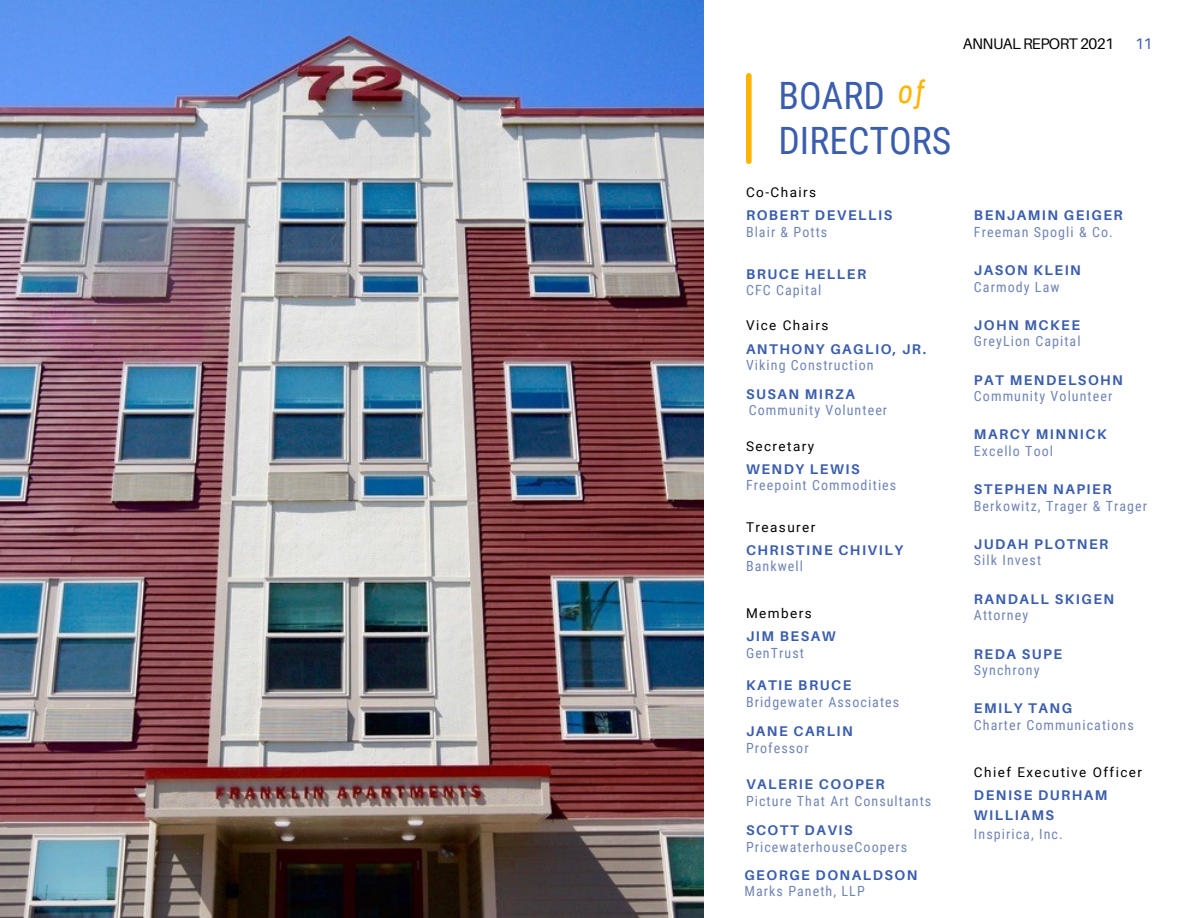
<style>
.page{position:relative;width:1188px;height:918px;background:#fff}
.page>*{position:absolute;margin:0;border:0;box-sizing:border-box;transform-origin:0 0}
.t1{font:37.65px "Roboto Condensed";color:#3a5dae}
.t2{font:italic 32.25px "Archivo Narrow";color:#ffb500}
.t3{font:15.3px "Aileron";letter-spacing:-.035em;color:#000}
.t4{font:15.3px "Aileron";color:#3a5dae}
.t5{font:13.95px "Roboto Condensed";letter-spacing:.075em;color:#7085b6}
.t6{font:700 13.95px/19.5px "Aileron";letter-spacing:.11em;color:#3a5dae}
.t7{font:13.5px "Roboto";letter-spacing:.11em;color:#000}
</style>
<div class="page">
<img style="left:0;top:0;width:703px;height:918px">
<div style="left:746px;top:76px;width:6px;height:85px;background:#ffb500"></div>
<p class="t2" style="left:898px;top:75px;width:27px">of</p>
<p class="t1" style="left:778px;top:74px;width:108px">BOARD</p>
<p class="t1" style="left:778px;top:119px;width:174px">DIRECTORS</p>
<p class="t7" style="left:746px;top:185px;width:72px">Co-Chairs</p>
<p class="t6" style="left:746px;top:206px;width:148px">ROBERT DEVELLIS</p>
<p class="t5" style="left:746px;top:224px;width:83px">Blair &amp; Potts</p>
<p class="t6" style="left:746px;top:264px;width:122px">BRUCE HELLER</p>
<p class="t5" style="left:746px;top:282px;width:77px">CFC Capital</p>
<p class="t7" style="left:746px;top:318px;width:84px">Vice Chairs</p>
<p class="t6" style="left:746px;top:339px;width:182px">ANTHONY GAGLIO, JR.</p>
<p class="t5" style="left:746px;top:357px;width:129px">Viking Construction</p>
<p class="t6" style="left:746px;top:384px;width:110px">SUSAN MIRZA</p>
<p class="t5" style="left:749px;top:402px;width:140px">Community Volunteer</p>
<p class="t7" style="left:746px;top:438px;width:70px">Secretary</p>
<p class="t6" style="left:746px;top:459px;width:115px">WENDY LEWIS</p>
<p class="t5" style="left:746px;top:478px;width:152px">Freepoint Commodities</p>
<p class="t7" style="left:746px;top:519px;width:71px">Treasurer</p>
<p class="t6" style="left:746px;top:540px;width:159px">CHRISTINE CHIVILY</p>
<p class="t5" style="left:746px;top:558px;width:59px">Bankwell</p>
<p class="t7" style="left:746px;top:606px;width:67px">Members</p>
<p class="t6" style="left:746px;top:626px;width:91px">JIM BESAW</p>
<p class="t5" style="left:746px;top:645px;width:59px">GenTrust</p>
<p class="t3" style="left:963px;top:34px;width:153px">ANNUAL REPORT 2021</p>
<p class="t4" style="left:1135px;top:34px;width:19px">11</p>
<p class="t6" style="left:974px;top:206px;width:150px">BENJAMIN GEIGER</p>
<p class="t5" style="left:974px;top:224px;width:140px">Freeman Spogli &amp; Co.</p>
<p class="t6" style="left:974px;top:260px;width:109px">JASON KLEIN</p>
<p class="t5" style="left:974px;top:279px;width:87px">Carmody Law</p>
<p class="t6" style="left:974px;top:315px;width:108px">JOHN MCKEE</p>
<p class="t5" style="left:974px;top:333px;width:108px">GreyLion Capital</p>
<p class="t6" style="left:974px;top:370px;width:151px">PAT MENDELSOHN</p>
<p class="t5" style="left:974px;top:388px;width:140px">Community Volunteer</p>
<p class="t6" style="left:974px;top:425px;width:134px">MARCY MINNICK</p>
<p class="t5" style="left:974px;top:443px;width:81px">Excello Tool</p>
<p class="t6" style="left:974px;top:479px;width:139px">STEPHEN NAPIER</p>
<p class="t5" style="left:974px;top:498px;width:175px">Berkowitz, Trager &amp; Trager</p>
<p class="t6" style="left:974px;top:534px;width:136px">JUDAH PLOTNER</p>
<p class="t5" style="left:974px;top:552px;width:69px">Silk Invest</p>
<p class="t6" style="left:974px;top:589px;width:142px">RANDALL SKIGEN</p>
<p class="t5" style="left:974px;top:607px;width:56px">Attorney</p>
<p class="t6" style="left:974px;top:644px;width:90px">REDA SUPE</p>
<p class="t5" style="left:974px;top:662px;width:67px">Synchrony</p>
<p class="t6" style="left:746px;top:676px;width:107px">KATIE BRUCE</p>
<p class="t5" style="left:746px;top:694px;width:155px">Bridgewater Associates</p>
<p class="t6" style="left:974px;top:698px;width:100px">EMILY TANG</p>
<p class="t5" style="left:974px;top:717px;width:161px">Charter Communications</p>
<p class="t6" style="left:746px;top:721px;width:108px">JANE CARLIN</p>
<p class="t5" style="left:746px;top:740px;width:64px">Professor</p>
<p class="t6" style="left:746px;top:775px;width:140px">VALERIE COOPER</p>
<p class="t5" style="left:746px;top:793px;width:187px">Picture That Art Consultants</p>
<p class="t7" style="left:974px;top:765px;width:170px">Chief Executive Officer</p>
<p class="t6" style="left:974px;top:786px;width:135px">DENISE DURHAM<br>WILLIAMS</p>
<p class="t5" style="left:974px;top:826px;width:90px">Inspirica, Inc.</p>
<p class="t6" style="left:746px;top:820px;width:108px">SCOTT DAVIS</p>
<p class="t5" style="left:746px;top:839px;width:163px">PricewaterhouseCoopers</p>
<p class="t6" style="left:744px;top:865px;width:175px">GEORGE DONALDSON</p>
<p class="t5" style="left:744px;top:883px;width:122px">Marks Paneth, LLP</p>
</div>
